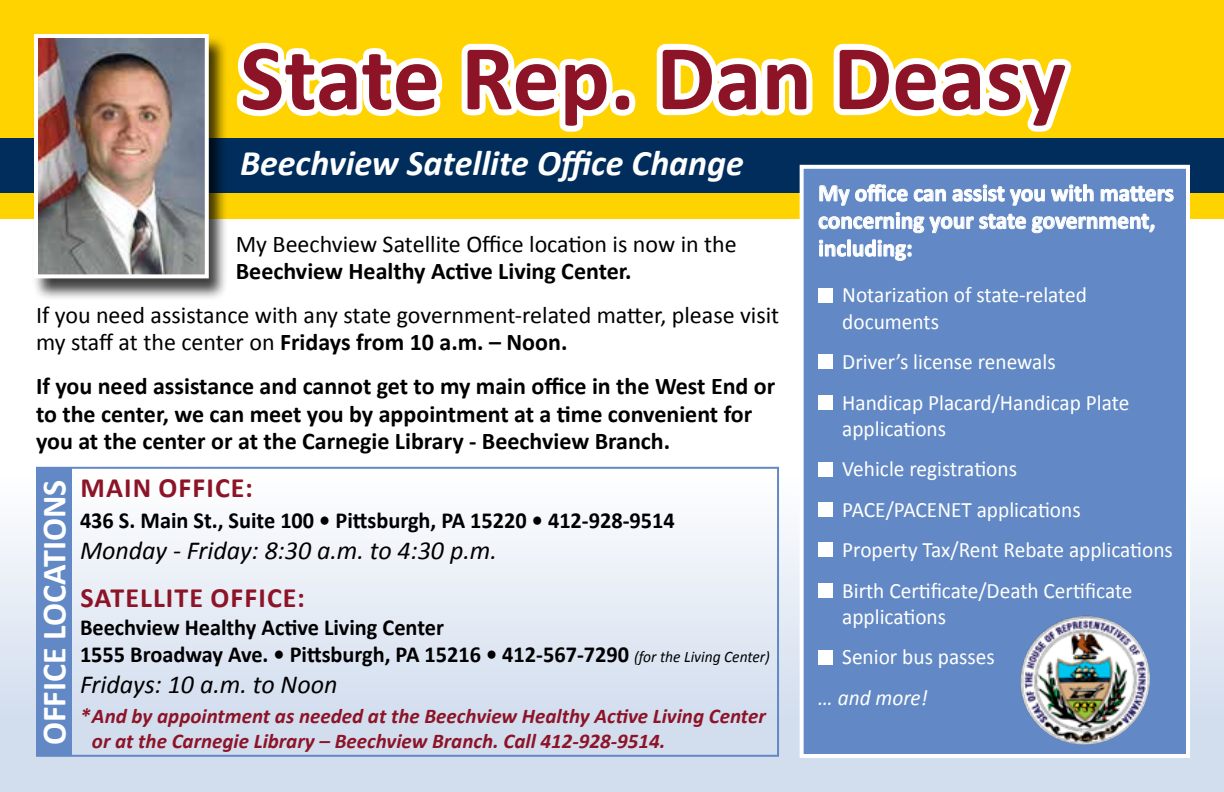
<style>
.page{position:relative;width:1224px;height:792px;background:#fff}
.page>*{position:absolute;margin:0;border:0;box-sizing:border-box;transform-origin:0 0}
.t1{font:700 93.8px "Calibri";color:#8d1327}
.t2{font:italic 700 36px "Calibri";color:#fff}
.t3{font:700 34px "Calibri";color:#fff}
.t4{font:700 28px "Calibri";letter-spacing:.04em;color:#8d1327}
.t5{font:italic 26px "Calibri";color:#000001}
.t6{font:700 24px/27.6px "Calibri";color:#000001}
.t7{font:24px/27.6px "Calibri";color:#000001}
.t8{font:700 24px/27.6px "Calibri";color:#fff}
.t9{font:700 23px/27.6px "Calibri";color:#000001}
.t10{font:22px/40.4px "Calibri";color:#fff}
.t11{font:italic 22px "Calibri";color:#fff}
.t12{font:italic 700 21px/25.2px "Calibri";color:#8d1327}
.s1{font-weight:700}
.s2{font-weight:400;font-style:italic;font-size:16px}
</style>
<div class="page">
<div style="left:0;top:445px;width:1224px;height:347px;background:linear-gradient(to bottom,#fff,#cad7eb)"></div>
<div style="left:0;top:0;width:1224px;height:218px;background:#ffd300"></div>
<div style="left:0;top:139px;width:1224px;height:54px;background:#002d5b"></div>
<svg style="left:229px;top:42px;width:851px;height:97px"></svg>
<div style="left:800px;top:165px;width:390px;height:593px;background:#6289c5;border:4px solid #fff"></div>
<svg style="left:818px;top:184px;width:356px;height:77px"></svg>
<div style="left:818px;top:288px;width:15px;height:14px;background:#fff"></div>
<div style="left:818px;top:354px;width:15px;height:15px;background:#fff"></div>
<div style="left:818px;top:395px;width:15px;height:15px;background:#fff"></div>
<div style="left:818px;top:462px;width:15px;height:14px;background:#fff"></div>
<div style="left:818px;top:502px;width:15px;height:15px;background:#fff"></div>
<div style="left:818px;top:542px;width:15px;height:15px;background:#fff"></div>
<div style="left:818px;top:583px;width:15px;height:15px;background:#fff"></div>
<div style="left:818px;top:650px;width:15px;height:14px;background:#fff"></div>
<img style="left:1020px;top:616px;width:61px;height:110px">
<div style="left:32px;top:35px;width:197px;height:266px;background:#000001;opacity:.75"></div>
<img style="left:39px;top:39px;width:165px;height:234px">
<div style="left:34px;top:34px;width:175px;height:244px;border:4px solid #fff"></div>
<div style="left:36px;top:467px;width:743px;height:290px;border:2px solid #6289c5"></div>
<div style="left:37px;top:468px;width:35px;height:288px;background:#6289c5"></div>
<h1 class="t1" style="left:240px;top:12px;width:828px">State Rep. Dan Deasy</h1>
<h2 class="t2" style="left:240px;top:137px;width:505px">Beechview Satellite Office Change</h2>
<p class="t7" style="left:236px;top:229px;width:502px">My Beechview Satellite Office location is now in the</p>
<p class="t6" style="left:236px;top:257px;width:397px">Beechview Healthy Active Living Center.</p>
<p class="t7" style="left:36px;top:300px;width:745px">If you need assistance with any state government-related matter, please visit my staff at the center on <span class="s1">Fridays from 10 a.m. – Noon.</span></p>
<p class="t6" style="left:36px;top:371px;width:741px">If you need assistance and cannot get to my main office in the West End or to the center, we can meet you by appointment at a time convenient for you at the center or at the Carnegie Library - Beechview Branch.</p>
<h3 class="t3" style="left:30px;top:745px;width:267px;rotate:-90deg">OFFICE LOCATIONS</h3>
<p class="t4" style="left:81px;top:468px;width:174px">MAIN OFFICE:</p>
<p class="t9" style="left:80px;top:506px;width:596px">436 S. Main St., Suite 100 • Pittsburgh, PA 15220 • 412-928-9514</p>
<p class="t5" style="left:80px;top:533px;width:419px">Monday - Friday: 8:30 a.m. to 4:30 p.m.</p>
<p class="t4" style="left:81px;top:578px;width:226px">SATELLITE OFFICE:</p>
<p class="t9" style="left:80px;top:612px;width:691px">Beechview Healthy Active Living Center<br>1555 Broadway Ave. • Pittsburgh, PA 15216 • 412-567-7290 <span class="s2">(for the Living Center)</span></p>
<p class="t5" style="left:80px;top:667px;width:259px">Fridays: 10 a.m. to Noon</p>
<p class="t12" style="left:92px;top:703px;width:675px;text-indent:-12px">*And by appointment as needed at the Beechview Healthy Active Living Center or at the Carnegie Library – Beechview Branch. Call 412-928-9514.</p>
<p class="t8" style="left:818px;top:178px;width:357px">My office can assist you with matters concerning your state government, including:</p>
<p class="t10" style="left:842px;top:281px;width:246px;line-height:26.4px">Notarization of state-related documents</p>
<p class="t10" style="left:842px;top:341px;width:289px">Driver’s license renewals<br>Handicap Placard/Handicap Plate</p>
<p class="t10" style="left:842px;top:408px;width:332px">applications<br>Vehicle registrations<br>PACE/PACENET applications<br>Property Tax/Rent Rebate applications<br>Birth Certificate/Death Certificate</p>
<p class="t10" style="left:842px;top:596px;width:154px">applications<br>Senior bus passes</p>
<p class="t11" style="left:818px;top:682px;width:111px">… and more!</p>
</div>
